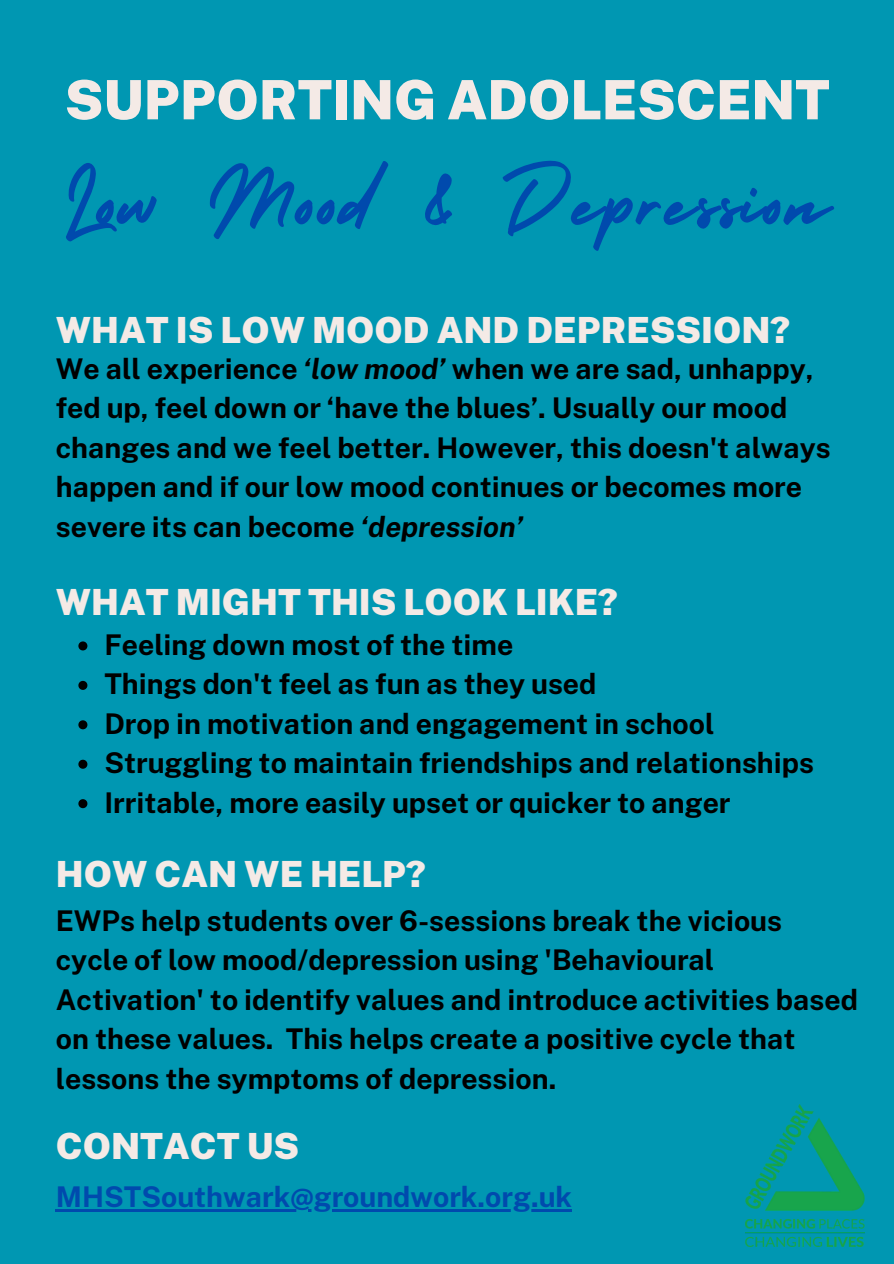
<style>
.page{position:relative;width:894px;height:1264px;background:#fff}
.page>*{position:absolute;margin:0;border:0;box-sizing:border-box;transform-origin:0 0}
.t1{font:101.4px "Holiday";letter-spacing:.03em;color:#004aad}
.t2{font:900 54.3px "Public Sans";color:#f4eae6}
.t3{font:900 36px "Public Sans";color:#f4eae6}
.t4{font:700 28.5px/39.5px "Public Sans";color:#000}
.t5{font:700 28.5px "Public Sans";color:#004aad}
.s1{font-style:italic}
</style>
<div class="page">
<div style="left:0;top:0;width:893px;height:1263px;background:#0097b2"></div>
<img style="left:745px;top:1104px;width:118px;height:142px">
<svg style="left:78px;top:641px;width:9px;height:9px"></svg>
<svg style="left:78px;top:681px;width:9px;height:9px"></svg>
<svg style="left:78px;top:720px;width:9px;height:9px"></svg>
<svg style="left:78px;top:759px;width:9px;height:9px"></svg>
<svg style="left:78px;top:799px;width:9px;height:9px"></svg>
<hr style="left:56px;top:1209px;width:516px;height:2px;background:#004aad">
<p class="t2" style="left:65px;top:68px;width:766px">SUPPORTING ADOLESCENT</p>
<p class="t1" style="left:63px;top:123px;width:769px">Low Mood &amp; Depression</p>
<p class="t3" style="left:56px;top:308px;width:735px">WHAT IS LOW MOOD AND DEPRESSION?</p>
<p class="t4" style="left:56px;top:349px;width:776px">We all experience <span class="s1">‘low mood’</span> when we are sad, unhappy, fed up, feel down or ‘have the blues’. Usually our mood changes and we feel better. However, this doesn't always happen and if our low mood continues or becomes more severe its can become <span class="s1">‘depression’</span></p>
<p class="t3" style="left:56px;top:580px;width:563px">WHAT MIGHT THIS LOOK LIKE?</p>
<p class="t4" style="left:104px;top:625px;width:410px">Feeling down most of the time</p>
<p class="t4" style="left:104px;top:664px;width:493px">Things don't feel as fun as they used</p>
<p class="t4" style="left:104px;top:703px;width:611px">Drop in motivation and engagement in school</p>
<p class="t4" style="left:104px;top:743px;width:711px">Struggling to maintain friendships and relationships</p>
<p class="t4" style="left:104px;top:782px;width:627px">Irritable, more easily upset or quicker to anger</p>
<p class="t3" style="left:56px;top:852px;width:371px">HOW CAN WE HELP?</p>
<p class="t4" style="left:56px;top:900px;width:803px">EWPs help students over 6-sessions break the vicious cycle of low mood/depression using 'Behavioural Activation' to identify values and introduce activities based on these values. This helps create a positive cycle that lessons the symptoms of depression.</p>
<p class="t3" style="left:56px;top:1124px;width:245px">CONTACT US</p>
<p class="t5" style="left:56px;top:1179px;width:517px">MHSTSouthwark@groundwork.org.uk</p>
</div>
